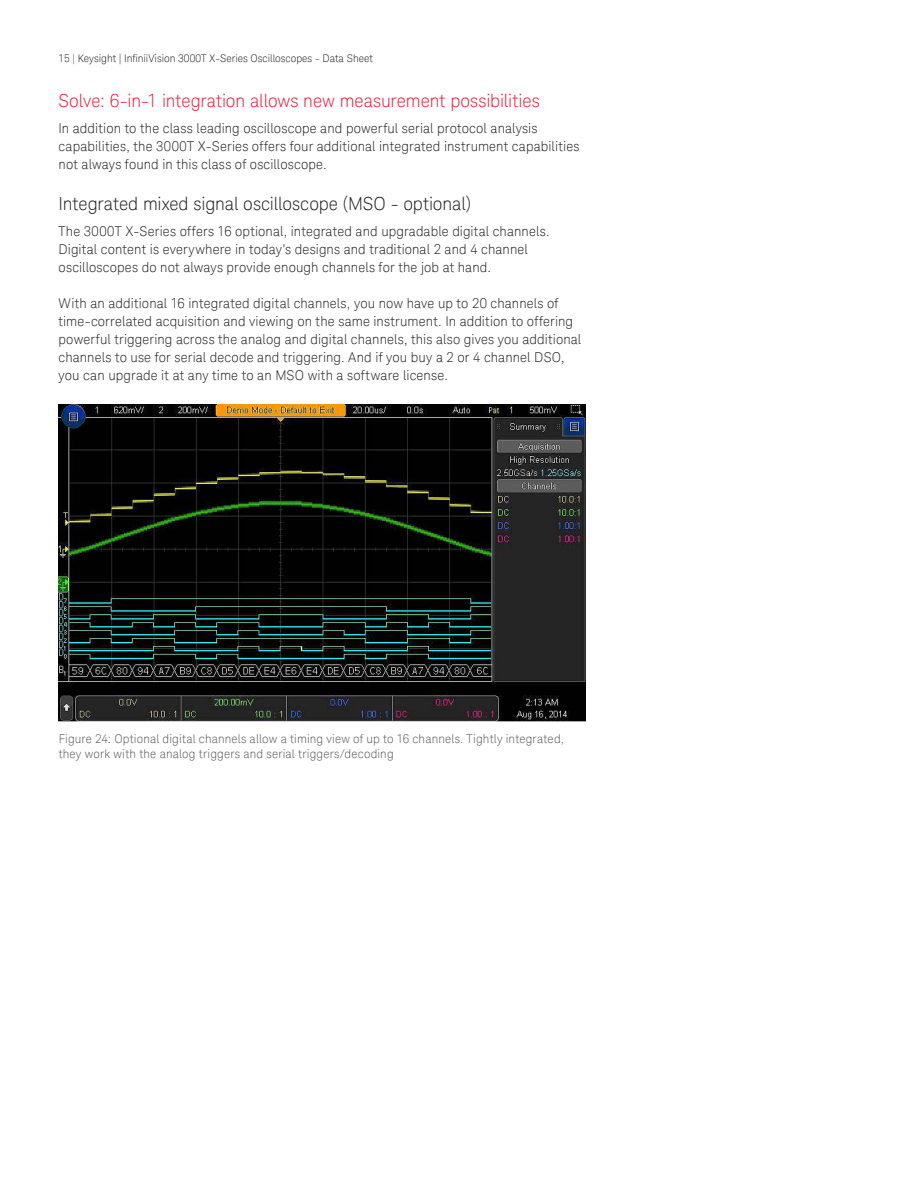
<style>
.page{position:relative;width:918px;height:1188px;background:#fff}
.page>*{position:absolute;margin:0;border:0;box-sizing:border-box;transform-origin:0 0}
.t1{font:300 18px "Keysight Sans";letter-spacing:-.005em;color:#ed1a36}
.t2{font:300 18px "Keysight Sans";letter-spacing:-.005em;color:#231f20}
.t3{font:300 13.5px/18px "Keysight Sans";letter-spacing:.01em;color:#231f20}
.t4{font:300 12px/15px "Keysight Sans";letter-spacing:.015em;color:#57585a}
.t5{font:300 10.5px "Keysight Sans";color:#231f20}
</style>
<div class="page">
<img style="left:59px;top:405px;width:527px;height:317px">
<p class="t5" style="left:59px;top:52px;width:316px">15 | Keysight | Ini niiVision 3000T X-Series Oscilloscopes - Data Sheet</p>
<h1 class="t1" style="left:59px;top:90px;width:483px">Solve: 6-in-1 integration allows new measurement possibilities</h1>
<p class="t3" style="left:59px;top:120px;width:522px">In addition to the class leading oscilloscope and powerful serial protocol analysis capabilities, the 3000T X-Series offers four additional integrated instrument capabilities not always found in this class of oscilloscope.</p>
<h1 class="t2" style="left:59px;top:193px;width:414px">Integrated mixed signal oscilloscope (MSO - optional)</h1>
<p class="t3" style="left:59px;top:223px;width:492px">The 3000T X-Series offers 16 optional, integrated and upgradable digital channels.<br>Digital content is everywhere in today’s designs and traditional 2 and 4 channel oscilloscopes do not always provide enough channels for the job at hand.</p>
<p class="t3" style="left:59px;top:295px;width:524px">With an additional 16 integrated digital channels, you now have up to 20 channels of time-correlated acquisition and viewing on the same instrument. In addition to offering powerful triggering across the analog and digital channels, this also gives you additional channels to use for serial decode and triggering. And if you buy a 2 or 4 channel DSO, you can upgrade it at any time to an MSO with a software license.</p>
<p class="t4" style="left:59px;top:731px;width:507px">Figure 24: Optional digital channels allow a timing view of up to 16 channels. Tightly integrated, they work with the analog triggers and serial triggers/decoding</p>
</div>
